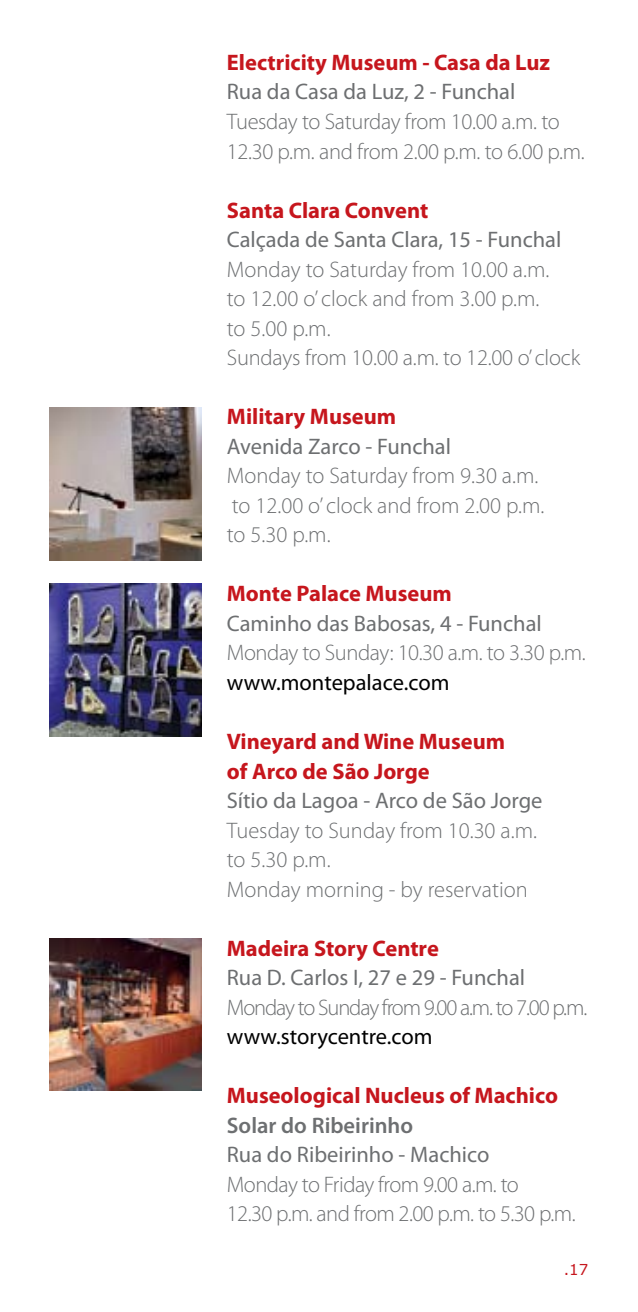
<style>
.page{position:relative;width:638px;height:1312px;background:#fff}
.page>*{position:absolute;margin:0;border:0;box-sizing:border-box;transform-origin:0 0}
.t1{font:300 22.5px/29.5px "Myriad Pro";letter-spacing:-.01em;color:#6d6f71}
.t2{font:22.5px "Myriad Pro";color:#6d6f71}
.t3{font:700 22.5px/29.5px "Myriad Pro";color:#c6161d}
.t4{font:22.5px "Myriad Pro";color:#000}
.t5{font:300 22.5px "Myriad Pro";letter-spacing:-.05em;color:#6d6f71}
.t6{font:600 22.5px "Myriad Pro";color:#6d6f71}
.t7{font:15px "Verdana";color:#c6161d}
</style>
<div class="page">
<img style="left:50px;top:583px;width:152px;height:153px">
<img style="left:50px;top:938px;width:152px;height:152px">
<img style="left:50px;top:408px;width:152px;height:152px">
<p class="t3" style="left:227px;top:47px;width:325px">Electricity Museum - Casa da Luz</p>
<p class="t2" style="left:227px;top:78px;width:290px">Rua da Casa da Luz, 2 - Funchal</p>
<p class="t1" style="left:227px;top:106px;width:359px">Tuesday to Saturday from 10.00 a.m. to<br>12.30 p.m. and from 2.00 p.m. to 6.00 p.m.</p>
<p class="t3" style="left:227px;top:194px;width:203px">Santa Clara Convent</p>
<p class="t2" style="left:227px;top:226px;width:336px">Calçada de Santa Clara, 15 - Funchal</p>
<p class="t1" style="left:227px;top:254px;width:355px">Monday to Saturday from 10.00 a.m.<br>to 12.00 o’ clock and from 3.00 p.m.<br>to 5.00 p.m.<br>Sundays from 10.00 a.m. to 12.00 o’ clock</p>
<p class="t3" style="left:227px;top:401px;width:171px">Military Museum</p>
<p class="t2" style="left:227px;top:432px;width:226px">Avenida Zarco - Funchal</p>
<p class="t1" style="left:227px;top:460px;width:319px">Monday to Saturday from 9.30 a.m. to 12.00 o’ clock and from 2.00 p.m. to 5.30 p.m.</p>
<p class="t3" style="left:227px;top:578px;width:226px">Monte Palace Museum</p>
<p class="t2" style="left:227px;top:609px;width:316px">Caminho das Babosas, 4 - Funchal</p>
<p class="t1" style="left:227px;top:637px;width:360px">Monday to Sunday: 10.30 a.m. to 3.30 p.m.</p>
<p class="t4" style="left:227px;top:668px;width:224px">www.montepalace.com</p>
<p class="t3" style="left:227px;top:725px;width:280px">Vineyard and Wine Museum of Arco de São Jorge</p>
<p class="t2" style="left:227px;top:786px;width:317px">Sítio da Lagoa - Arco de São Jorge</p>
<p class="t1" style="left:227px;top:814px;width:312px">Tuesday to Sunday from 10.30 a.m. to 5.30 p.m.<br>Monday morning - by reservation</p>
<p class="t3" style="left:227px;top:932px;width:213px">Madeira Story Centre</p>
<p class="t2" style="left:227px;top:963px;width:300px">Rua D. Carlos I, 27 e 29 - Funchal</p>
<p class="t5" style="left:227px;top:993px;width:362px">Monday to Sunday from 9.00 a.m. to 7.00 p.m.</p>
<p class="t4" style="left:227px;top:1022px;width:207px">www.storycentre.com</p>
<p class="t3" style="left:227px;top:1079px;width:333px">Museological Nucleus of Machico</p>
<p class="t6" style="left:227px;top:1110px;width:188px">Solar do Ribeirinho</p>
<p class="t2" style="left:227px;top:1140px;width:264px">Rua do Ribeirinho - Machico</p>
<p class="t1" style="left:227px;top:1168px;width:350px">Monday to Friday from 9.00 a.m. to<br>12.30 p.m. and from 2.00 p.m. to 5.30 p.m.</p>
<p class="t7" style="left:564px;top:1259px;width:24px">.17</p>
</div>
